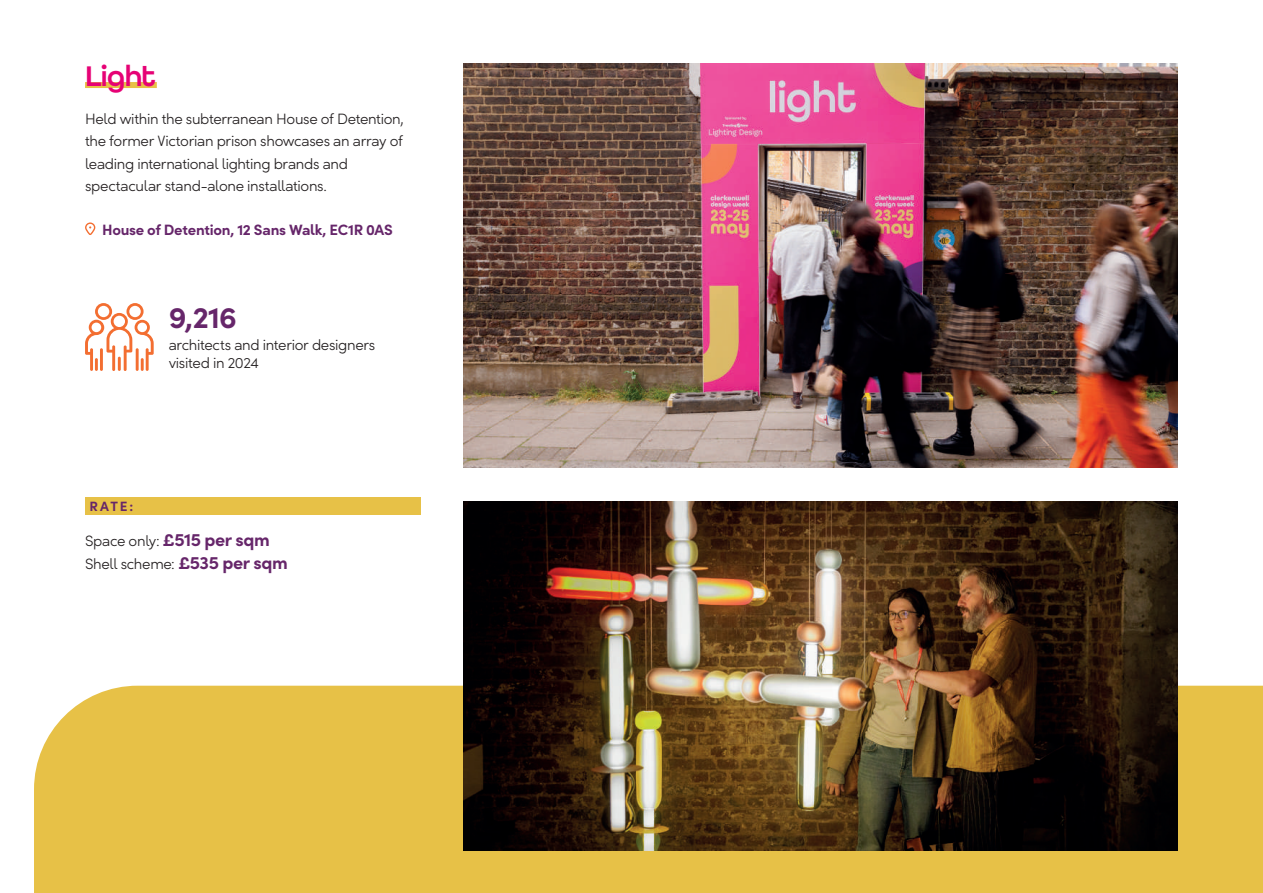
<style>
.page{position:relative;width:1263px;height:893px;background:#fff}
.page>*{position:absolute;margin:0;border:0;box-sizing:border-box;transform-origin:0 0}
.t1{font:600 30px "All Round Gothic";letter-spacing:-.035em;color:#e60275}
.t2{font:700 30px "Sofia Pro";color:#66266a}
.t3{font:300 15px/22.5px "Sofia Pro";letter-spacing:-.02em;color:#231f20}
.t4{font:700 15px "Sofia Pro";letter-spacing:-.015em;color:#66266a}
.t5{font:700 13.5px "Sofia Pro";color:#66266a}
.s1{font-weight:700;font-size:18px;color:#66266a}
</style>
<div class="page">
<div style="left:34px;top:686px;width:1229px;height:207px;background:#e7c147"></div>
<div style="left:85px;top:82px;width:72px;height:6px;background:#e7c147"></div>
<svg style="left:85px;top:222px;width:10px;height:13px"></svg>
<img style="left:463px;top:64px;width:715px;height:404px">
<img style="left:463px;top:501px;width:715px;height:349px">
<svg style="left:85px;top:303px;width:69px;height:68px"></svg>
<div style="left:85px;top:497px;width:336px;height:18px;background:#e7c147"></div>
<h1 class="t1" style="left:85px;top:59px;width:72px">Light</h1>
<p class="t3" style="left:85px;top:106px;width:320px">Held within the subterranean House of Detention, the former Victorian prison showcases an array of leading international lighting brands and spectacular stand-alone installations.</p>
<p class="t4" style="left:102px;top:218px;width:292px">House of Detention, 12 Sans Walk, EC1R 0AS</p>
<h1 class="t2" style="left:169px;top:294px;width:70px">9,216</h1>
<p class="t3" style="left:169px;top:335px;width:208px;line-height:18px">architects and interior designers visited in 2024</p>
<p class="t5" style="left:89px;top:496px;width:45px">RATE:</p>
<p class="t3" style="left:85px;top:529px;width:204px">Space only: <span class="s1">£515 per sqm<br></span>Shell scheme: <span class="s1">£535 per sqm</span></p>
</div>
